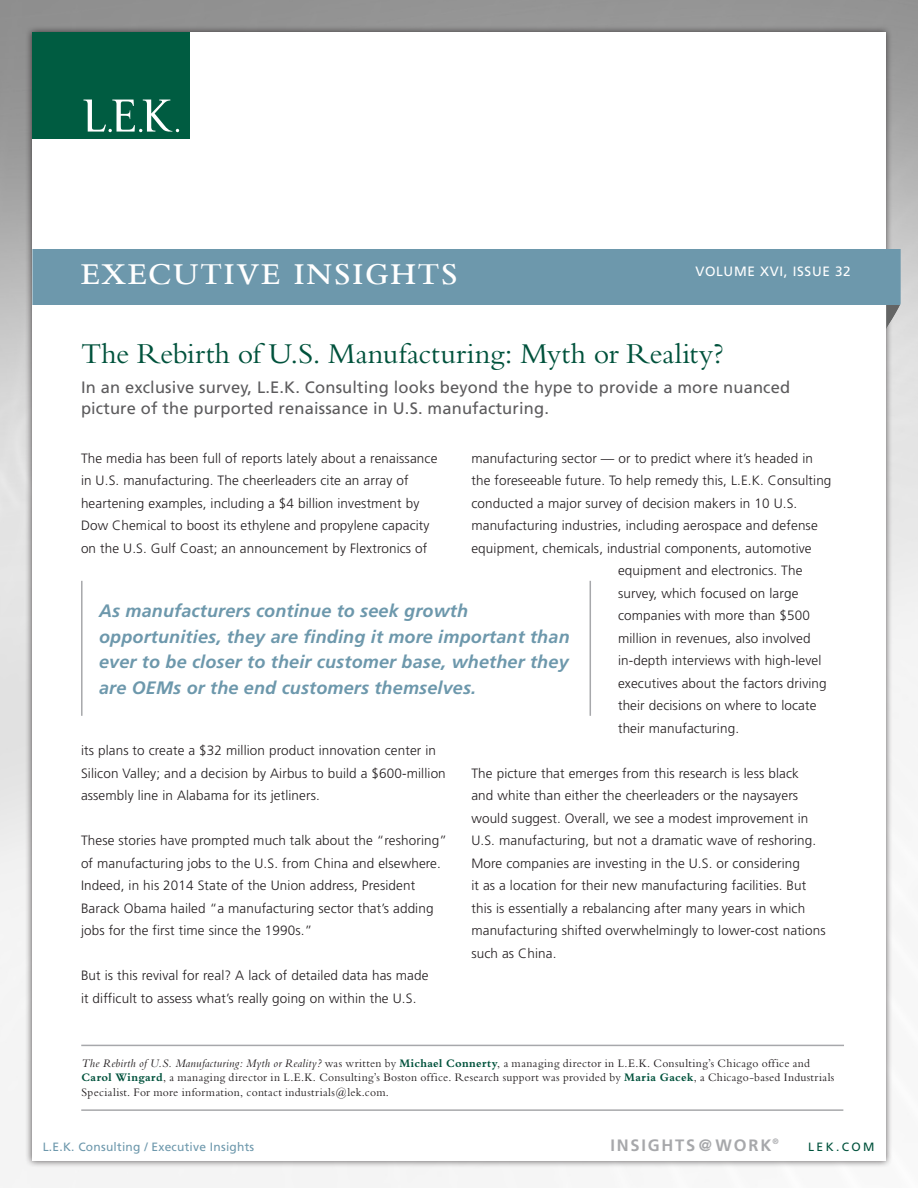
<style>
.page{position:relative;width:918px;height:1188px;background:#fff}
.page>*{position:absolute;margin:0;border:0;box-sizing:border-box;transform-origin:0 0}
.t1{font:600 31.5px "Bembo Std";letter-spacing:.06em;color:#fff}
.t2{font:30px "Bembo";color:#00523c}
.t3{font:italic 700 18px/25.5px "Frutiger";letter-spacing:.01em;color:#6d98ac}
.t4{font:16.5px/21px "Frutiger";letter-spacing:.01em;color:#5c5b5d}
.t5{font:700 16.5px "Frutiger";letter-spacing:.11em;color:#a7a8ab}
.t6{font:300 13.5px/22.5px "Frutiger";letter-spacing:.01em;color:#231e20}
.t7{font:13.5px "Frutiger";letter-spacing:.05em;color:#fff}
.t8{font:12px/14.4px "Bembo";letter-spacing:.03em;color:#231e20}
.t9{font:12px "Frutiger";letter-spacing:.02em;color:#6d98ac}
.t10{font:12px "Frutiger";letter-spacing:.2em;color:#00523c}
.s1{font-style:italic}
.s2{font-weight:700;color:#00523c}
</style>
<div class="page">
<div style="left:25px;top:25px;width:868px;height:1143px;background:#231e20;opacity:.75"></div>
<div style="left:32px;top:32px;width:854px;height:1129px;background:#fff"></div>
<svg style="left:886px;top:304px;width:15px;height:25px"></svg>
<div style="left:32px;top:249px;width:869px;height:55px;background:#6d98ac"></div>
<hr style="left:81px;top:1045px;width:763px;height:1px;background:#a7a8ab">
<hr style="left:81px;top:1109px;width:762px;height:2px;background:#a7a8ab">
<div style="left:32px;top:32px;width:158px;height:107px;background:#005c41"></div>
<svg style="left:83px;top:100px;width:96px;height:32px"></svg>
<hr style="left:81px;top:581px;width:2px;height:135px;background:#a7a8ab">
<hr style="left:590px;top:581px;width:1px;height:135px;background:#a7a8ab">
<h1 class="t1" style="left:81px;top:257px;width:378px">EXECUTIVE INSIGHTS</h1>
<p class="t7" style="left:695px;top:263px;width:157px">VOLUME XVI, ISSUE 32</p>
<h2 class="t2" style="left:81px;top:336px;width:644px">The Rebirth of U.S. Manufacturing: Myth or Reality?</h2>
<p class="t4" style="left:81px;top:377px;width:711px">In an exclusive survey, L.E.K. Consulting looks beyond the hype to provide a more nuanced picture of the purported renaissance in U.S. manufacturing.</p>
<p class="t6" style="left:471px;top:447px;width:343px">manufacturing sector — or to predict where it’s headed in</p>
<p class="t6" style="left:471px;top:469px;width:362px">the foreseeable future. To help remedy this, L.E.K. Consulting</p>
<p class="t6" style="left:471px;top:492px;width:327px">conducted a major survey of decision makers in 10 U.S.</p>
<p class="t6" style="left:471px;top:514px;width:348px">manufacturing industries, including aerospace and defense</p>
<p class="t6" style="left:471px;top:537px;width:342px">equipment, chemicals, industrial components, automotive</p>
<p class="t6" style="left:618px;top:559px;width:186px">equipment and electronics. The</p>
<p class="t6" style="left:618px;top:582px;width:182px">survey, which focused on large</p>
<p class="t6" style="left:618px;top:604px;width:193px">companies with more than $500</p>
<p class="t6" style="left:618px;top:627px;width:194px">million in revenues, also involved</p>
<p class="t6" style="left:618px;top:649px;width:205px">in-depth interviews with high-level</p>
<p class="t6" style="left:618px;top:672px;width:210px">executives about the factors driving</p>
<p class="t6" style="left:618px;top:694px;width:200px">their decisions on where to locate</p>
<p class="t6" style="left:618px;top:717px;width:123px">their manufacturing.</p>
<p class="t6" style="left:471px;top:762px;width:356px">The picture that emerges from this research is less black<br>and white than either the cheerleaders or the naysayers would suggest. Overall, we see a modest improvement in U.S. manufacturing, but not a dramatic wave of reshoring.<br>More companies are investing in the U.S. or considering<br>it as a location for their new manufacturing facilities. But this is essentially a rebalancing after many years in which manufacturing shifted overwhelmingly to lower-cost nations such as China.</p>
<p class="t6" style="left:81px;top:447px;width:358px">The media has been full of reports lately about a renaissance in U.S. manufacturing. The cheerleaders cite an array of heartening examples, including a $4 billion investment by Dow Chemical to boost its ethylene and propylene capacity on the U.S. Gulf Coast; an announcement by Flextronics of</p>
<h3 class="t3" style="left:99px;top:598px;width:472px">As manufacturers continue to seek growth opportunities, they are finding it more important than ever to be closer to their customer base, whether they are OEMs or the end customers themselves.</h3>
<p class="t6" style="left:81px;top:739px;width:366px">its plans to create a $32 million product innovation center in<br>Silicon Valley; and a decision by Airbus to build a $600-million assembly line in Alabama for its jetliners.</p>
<p class="t6" style="left:81px;top:829px;width:367px">These stories have prompted much talk about the “reshoring” of manufacturing jobs to the U.S. from China and elsewhere.<br>Indeed, in his 2014 State of the Union address, President Barack Obama hailed “a manufacturing sector that’s adding jobs for the first time since the 1990s.”</p>
<p class="t6" style="left:81px;top:964px;width:349px">But is this revival for real? A lack of detailed data has made it difficult to assess what’s really going on within the U.S.</p>
<p class="t8" style="left:82px;top:1056px;width:754px"><span class="s1">The Rebirth of U.S. Manufacturing: Myth or Reality?</span> was written by <span class="s2">Michael Connerty</span>, a managing director in L.E.K. Consulting’s Chicago office and<br><span class="s2">Carol Wingard</span>, a managing director in L.E.K. Consulting’s Boston office. Research support was provided by <span class="s2">Maria Gacek</span>, a Chicago-based Industrials<br>Specialist. For more information, contact industrials@lek.com.</p>
<p class="t5" style="left:610px;top:1135px;width:170px">INSIGHTS@WORK<sup>®</sup></p>
<p class="t9" style="left:43px;top:1139px;width:213px">L.E.K. Consulting / Executive Insights</p>
<p class="t10" style="left:808px;top:1139px;width:68px">LEK.COM</p>
</div>
